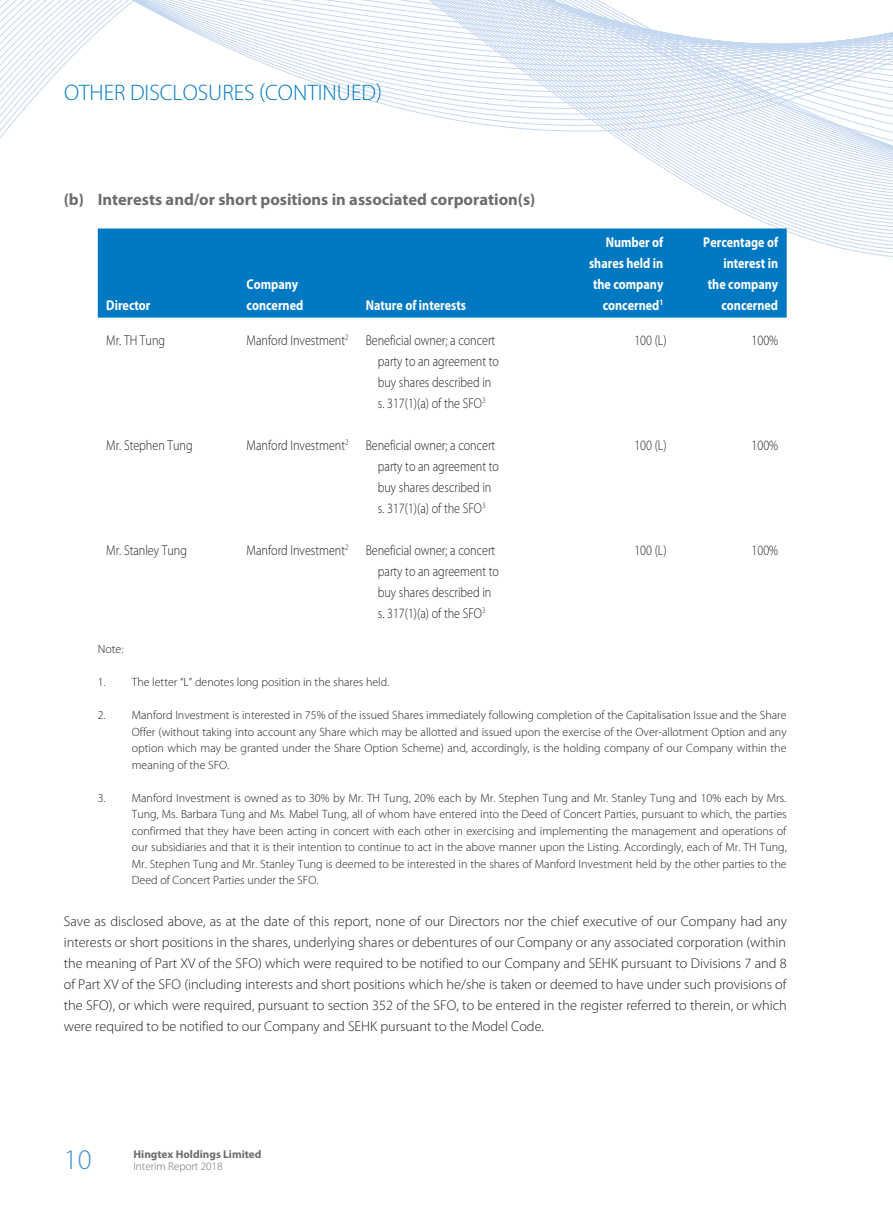
<style>
.page{position:relative;width:893px;height:1212px;background:#fff}
.page>*{position:absolute;margin:0;border:0;box-sizing:border-box;transform-origin:0 0}
.t1{font:300 28.5px "Myriad Pro";color:#4393cf}
.t2{font:300 22.5px "Myriad Pro";color:#0079c2}
._02_H2{font:700 16.5px "Myriad Pro";color:#6c6d70}
._00_txt{font:300 14.25px/21px "Myriad Pro";color:#231f20;text-align:justify}
._50_Table_txt{font:300 14.25px "Myriad Pro";color:#231f20;scale:.85 1}
._50_Table_txt-2{font:700 14.25px "Myriad Pro";color:#fff;scale:.85 1}
._06_Notes{font:300 12px/16.5px "Myriad Pro";color:#231f20;text-align:justify}
.t3{font:700 11.25px "Myriad Pro";color:#6c6d70}
.t4{font:300 11.25px "Myriad Pro";color:#6c6d70}
</style>
<div class="page">
<svg style="left:0;top:0;width:893px;height:318px"></svg>
<div style="left:98px;top:228px;width:689px;height:90px;background:#0079c2"></div>
<h2 class="t2" style="left:64px;top:79px;width:319px">OTHER DISCLOSURES (CONTINUED)</h2>
<p class="_02_H2" style="left:64px;top:189px;width:473px">(b) Interests and/or short positions in associated corporation(s)</p>
<p class="_50_Table_txt-2" style="left:106px;top:296px;width:54px">Director</p>
<p class="_50_Table_txt-2" style="left:247px;top:275px;width:62px">Company</p>
<p class="_50_Table_txt-2" style="left:247px;top:296px;width:68px">concerned</p>
<p class="_50_Table_txt-2" style="left:366px;top:296px;width:120px">Nature of interests</p>
<p class="_50_Table_txt" style="left:106px;top:331px;width:71px">Mr. TH Tung</p>
<p class="_50_Table_txt" style="left:247px;top:331px;width:121px">Manford Investment<sup>2</sup></p>
<p class="_50_Table_txt" style="left:366px;top:331px;width:154px">Beneficial owner; a concert</p>
<p class="_50_Table_txt" style="left:378px;top:352px;width:144px">party to an agreement to</p>
<p class="_50_Table_txt" style="left:378px;top:373px;width:135px">buy shares described in</p>
<p class="_50_Table_txt" style="left:378px;top:394px;width:128px">s. 317(1)(a) of the SFO<sup>3</sup></p>
<p class="_50_Table_txt" style="left:106px;top:436px;width:103px">Mr. Stephen Tung</p>
<p class="_50_Table_txt" style="left:247px;top:436px;width:121px">Manford Investment<sup>2</sup></p>
<p class="_50_Table_txt" style="left:366px;top:436px;width:154px">Beneficial owner; a concert</p>
<p class="_50_Table_txt" style="left:378px;top:457px;width:144px">party to an agreement to</p>
<p class="_50_Table_txt" style="left:378px;top:478px;width:135px">buy shares described in</p>
<p class="_50_Table_txt" style="left:378px;top:499px;width:128px">s. 317(1)(a) of the SFO<sup>3</sup></p>
<p class="_50_Table_txt" style="left:106px;top:541px;width:96px">Mr. Stanley Tung</p>
<p class="_50_Table_txt" style="left:247px;top:541px;width:121px">Manford Investment<sup>2</sup></p>
<p class="_50_Table_txt" style="left:366px;top:541px;width:154px">Beneficial owner; a concert</p>
<p class="_50_Table_txt" style="left:378px;top:562px;width:144px">party to an agreement to</p>
<p class="_50_Table_txt" style="left:378px;top:583px;width:135px">buy shares described in</p>
<p class="_50_Table_txt" style="left:378px;top:604px;width:128px">s. 317(1)(a) of the SFO<sup>3</sup></p>
<p class="_50_Table_txt-2" style="left:606px;top:233px;width:69px">Number of</p>
<p class="_50_Table_txt-2" style="left:589px;top:254px;width:89px">shares held in</p>
<p class="_50_Table_txt-2" style="left:593px;top:275px;width:84px">the company</p>
<p class="_50_Table_txt-2" style="left:603px;top:296px;width:73px">concerned<sup>1</sup></p>
<p class="_50_Table_txt-2" style="left:703px;top:233px;width:90px">Percentage of</p>
<p class="_50_Table_txt-2" style="left:723px;top:254px;width:66px">interest in</p>
<p class="_50_Table_txt-2" style="left:708px;top:275px;width:84px">the company</p>
<p class="_50_Table_txt-2" style="left:721px;top:296px;width:68px">concerned</p>
<p class="_50_Table_txt" style="left:634px;top:331px;width:39px">100 (L)</p>
<p class="_50_Table_txt" style="left:751px;top:331px;width:33px">100%</p>
<p class="_50_Table_txt" style="left:634px;top:436px;width:39px">100 (L)</p>
<p class="_50_Table_txt" style="left:751px;top:436px;width:33px">100%</p>
<p class="_50_Table_txt" style="left:634px;top:541px;width:39px">100 (L)</p>
<p class="_50_Table_txt" style="left:751px;top:541px;width:33px">100%</p>
<p class="_06_Notes" style="left:98px;top:641px;width:27px">Note:</p>
<p class="_06_Notes" style="left:98px;top:674px;width:293px">1. The letter “L” denotes long position in the shares held.</p>
<p class="_06_Notes" style="left:132px;top:707px;width:656px;text-indent:-34px">2. Manford Investment is interested in 75% of the issued Shares immediately following completion of the Capitalisation Issue and the Share Offer (without taking into account any Share which may be allotted and issued upon the exercise of the Over-allotment Option and any option which may be granted under the Share Option Scheme) and, accordingly, is the holding company of our Company within the meaning of the SFO.</p>
<p class="_06_Notes" style="left:132px;top:789px;width:656px;text-indent:-34px">3. Manford Investment is owned as to 30% by Mr. TH Tung, 20% each by Mr. Stephen Tung and Mr. Stanley Tung and 10% each by Mrs.<br>Tung, Ms. Barbara Tung and Ms. Mabel Tung, all of whom have entered into the Deed of Concert Parties, pursuant to which, the parties confirmed that they have been acting in concert with each other in exercising and implementing the management and operations of our subsidiaries and that it is their intention to continue to act in the above manner upon the Listing. Accordingly, each of Mr. TH Tung, Mr. Stephen Tung and Mr. Stanley Tung is deemed to be interested in the shares of Manford Investment held by the other parties to the Deed of Concert Parties under the SFO.</p>
<p class="_00_txt" style="left:64px;top:911px;width:725px">Save as disclosed above, as at the date of this report, none of our Directors nor the chief executive of our Company had any interests or short positions in the shares, underlying shares or debentures of our Company or any associated corporation (within the meaning of Part XV of the SFO) which were required to be notified to our Company and SEHK pursuant to Divisions 7 and 8 of Part XV of the SFO (including interests and short positions which he/she is taken or deemed to have under such provisions of the SFO), or which were required, pursuant to section 352 of the SFO, to be entered in the register referred to therein, or which were required to be notified to our Company and SEHK pursuant to the Model Code.</p>
<h1 class="t1" style="left:64px;top:1142px;width:29px">10</h1>
<p class="t3" style="left:134px;top:1147px;width:130px">Hingtex Holdings Limited</p>
<p class="t4" style="left:134px;top:1159px;width:91px">Interim Report 2018</p>
</div>
